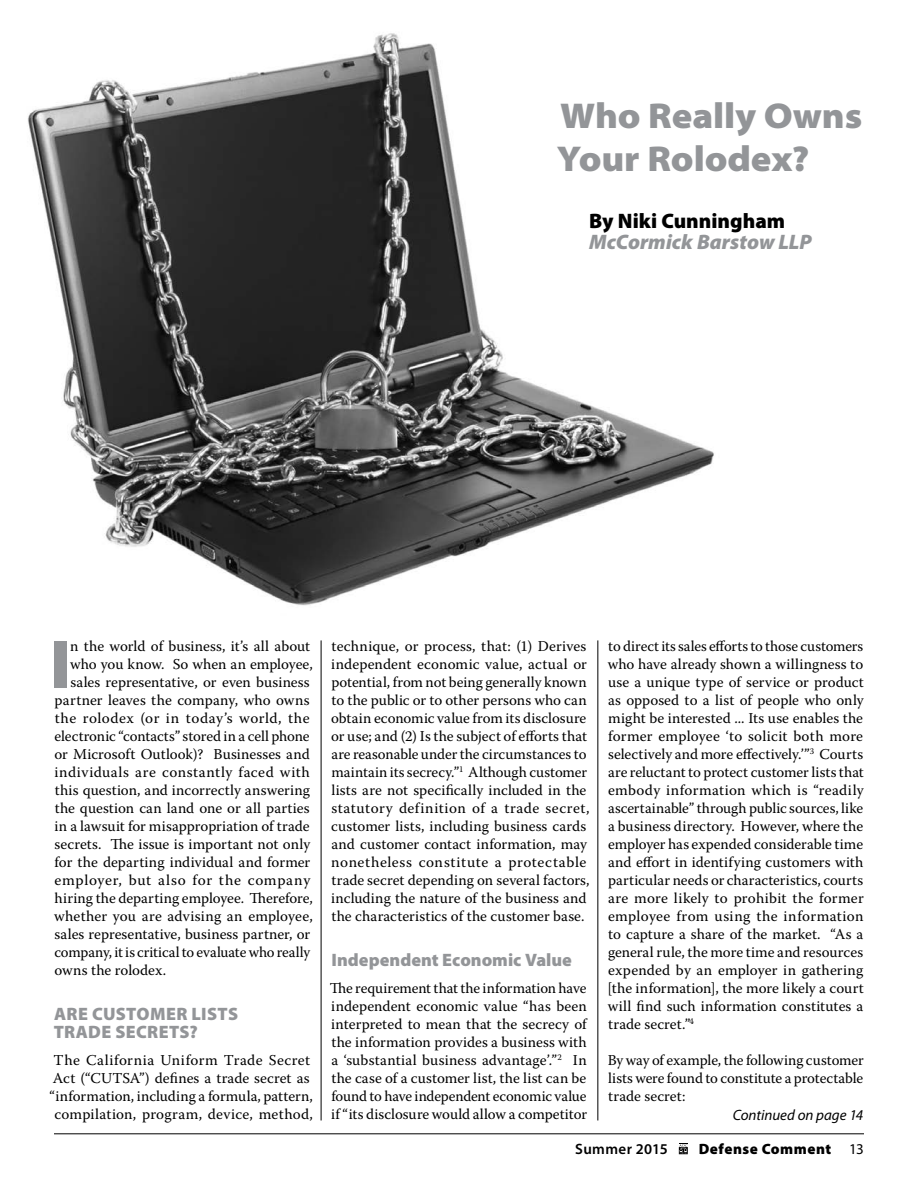
<style>
.page{position:relative;width:918px;height:1188px;background:#fff}
.page>*{position:absolute;margin:0;border:0;box-sizing:border-box;transform-origin:0 0}
.ADC_title{font:900 semi-expanded 36px/43.2px "Myriad Pro";letter-spacing:-.005em;color:#939598}
.ADC_article_text{font:italic 900 21px "Myriad Pro";color:#939598}
.ADC_article_text-2{font:900 21px "Myriad Pro";color:#000}
.ADC_article_headings{font:900 18px "Myriad Pro";letter-spacing:.02em;color:#939598}
.ADC_article_subheadi{font:900 18px "Myriad Pro";color:#939598}
.ADC_article_text-3{font:15px/18px "Warnock Pro";letter-spacing:.01em;color:#000;text-align:justify}
.ADC_article_text-4{font:15px "Warnock Pro";letter-spacing:-.01em;color:#000}
.ADC_article_text-5{font:15px "Warnock Pro";letter-spacing:.035em;color:#000}
.ADC_article_text-6{font:15px "Warnock Pro";letter-spacing:.03em;color:#000}
.ADC_article_text-7{font:15px "Warnock Pro";letter-spacing:.04em;color:#000}
.t1{font:italic 15px "Myriad Pro";color:#000}
.t2{font:900 15px "Myriad Pro";letter-spacing:.035em;color:#000}
.t3{font:600 15px "Myriad Pro";letter-spacing:.025em;color:#000}
.s1{font-weight:400}
</style>
<div class="page">
<hr style="left:54px;top:1134px;width:810px;height:1px;background:#000">
<svg style="left:679px;top:1143px;width:9px;height:11px"></svg>
<img style="left:28px;top:33px;width:686px;height:573px">
<div style="left:54px;top:641px;width:12px;height:46px;background:#939598"></div>
<hr style="left:321px;top:640px;width:1px;height:480px;background:#000">
<hr style="left:598px;top:640px;width:1px;height:480px;background:#000">
<p class="ADC_title" style="left:557px;top:95px;width:307px">Who Really Owns<br>Your Rolodex?</p>
<p class="ADC_article_text-2" style="left:589px;top:209px;width:198px">By Niki Cunningham</p>
<p class="ADC_article_text" style="left:589px;top:231px;width:224px">McCormick Barstow LLP</p>
<p class="ADC_article_text-3" style="left:70px;top:637px;width:241px">n the world of business, it’s all about</p>
<p class="ADC_article_text-3" style="left:70px;top:655px;width:244px">who you know. So when an employee,</p>
<p class="ADC_article_text-3" style="left:70px;top:673px;width:241px">sales representative, or even business</p>
<p class="ADC_article_text-3" style="left:55px;top:691px;width:257px">partner leaves the company, who owns</p>
<p class="ADC_article_text-6" style="left:55px;top:710px;width:256px">the rolodex (or in today’s world, the</p>
<p class="ADC_article_text-4" style="left:55px;top:728px;width:257px">electronic “contacts” stored in a cell phone</p>
<p class="ADC_article_text-3" style="left:54px;top:745px;width:257px">or Microsoft Outlook)? Businesses and</p>
<p class="ADC_article_text-5" style="left:55px;top:764px;width:257px">individuals are constantly faced with</p>
<p class="ADC_article_text-3" style="left:55px;top:781px;width:257px">this question, and incorrectly answering</p>
<p class="ADC_article_text-3" style="left:55px;top:799px;width:256px">the question can land one or all parties</p>
<p class="ADC_article_text-3" style="left:55px;top:817px;width:257px">in a lawsuit for misappropriation of trade</p>
<p class="ADC_article_text-3" style="left:55px;top:835px;width:257px">secrets. The issue is important not only</p>
<p class="ADC_article_text-3" style="left:55px;top:853px;width:257px">for the departing individual and former</p>
<p class="ADC_article_text-7" style="left:55px;top:872px;width:257px">employer, but also for the company</p>
<p class="ADC_article_text-3" style="left:55px;top:889px;width:260px">hiring the departing employee. Therefore,</p>
<p class="ADC_article_text-3" style="left:54px;top:907px;width:260px">whether you are advising an employee,</p>
<p class="ADC_article_text-3" style="left:55px;top:925px;width:257px">sales representative, business partner, or</p>
<p class="ADC_article_text-3" style="left:54px;top:943px;width:257px">company, it is critical to evaluate who really</p>
<p class="ADC_article_text-3" style="left:54px;top:961px;width:113px">owns the rolodex.</p>
<p class="ADC_article_headings" style="left:54px;top:1004px;width:185px">ARE CUSTOMER LISTS</p>
<p class="ADC_article_headings" style="left:54px;top:1022px;width:146px">TRADE SECRETS?</p>
<p class="ADC_article_text-3" style="left:50px;top:1051px;width:265px;text-align:center">The California Uniform Trade Secret Act (“CUTSA”) defines a trade secret as “information, including a formula, pattern, compilation, program, device, method,</p>
<p class="ADC_article_text-3" style="left:331px;top:637px;width:260px;text-align:left">technique, or process, that: (1) Derives independent economic value, actual or potential, from not being generally known to the public or to other persons who can obtain economic value from its disclosure or use; and (2) Is the subject of efforts that are reasonable under the circumstances to maintain its secrecy.”<sup>1</sup> Although customer lists are not specifically included in the statutory definition of a trade secret, customer lists, including business cards and customer contact information, may nonetheless constitute a protectable trade secret depending on several factors, including the nature of the business and the characteristics of the customer base.</p>
<p class="ADC_article_subheadi" style="left:332px;top:950px;width:242px">Independent Economic Value</p>
<p class="ADC_article_text-3" style="left:330px;top:979px;width:259px">The requirement that the information have independent economic value “has been interpreted to mean that the secrecy of the information provides a business with a ‘substantial business advantage’.”<sup>2</sup> In the case of a customer list, the list can be found to have independent economic value if “its disclosure would allow a competitor</p>
<p class="ADC_article_text-3" style="left:608px;top:637px;width:258px">to direct its sales efforts to those customers who have already shown a willingness to use a unique type of service or product as opposed to a list of people who only might be interested ... Its use enables the former employee ‘to solicit both more selectively and more effectively.’”<sup>3</sup> Courts are reluctant to protect customer lists that embody information which is “readily ascertainable” through public sources, like a business directory. However, where the employer has expended considerable time and effort in identifying customers with particular needs or characteristics, courts are more likely to prohibit the former employee from using the information to capture a share of the market. “As a general rule, the more time and resources expended by an employer in gathering [the information], the more likely a court will find such information constitutes a trade secret.”<sup>4</sup></p>
<p class="ADC_article_text-3" style="left:608px;top:1051px;width:258px">By way of example, the following customer lists were found to constitute a protectable trade secret:</p>
<p class="t1" style="left:733px;top:1106px;width:132px">Continued on page 14</p>
<p class="t3" style="left:575px;top:1140px;width:94px">Summer 2015</p>
<p class="t2" style="left:699px;top:1141px;width:166px">Defense Comment <span class="s1">13</span></p>
</div>
